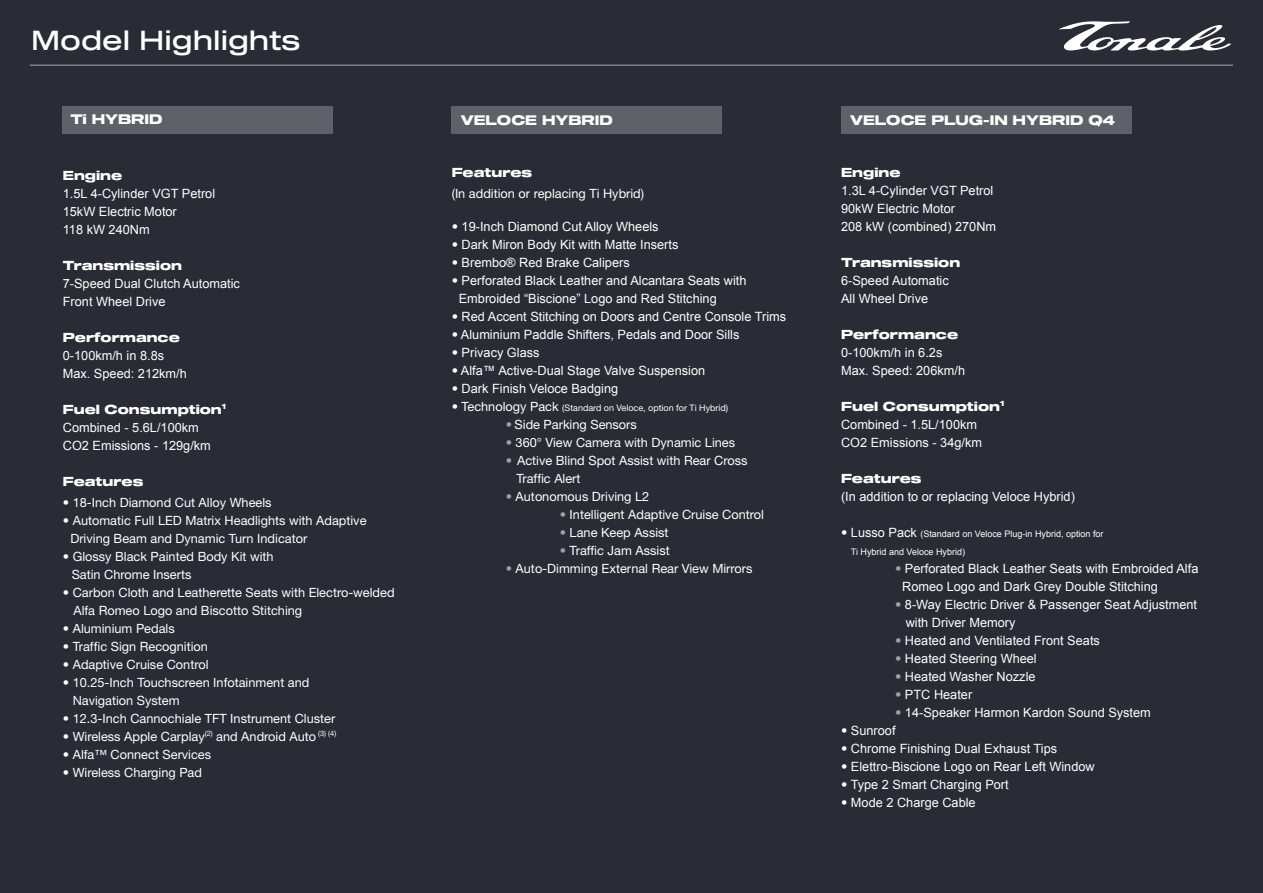
<style>
.page{position:relative;width:1263px;height:893px;background:#292b35}
.page>*{position:absolute;margin:0;border:0;box-sizing:border-box;transform-origin:0 0}
.t1{font:27px "Sequel 100 Black 45";color:#fff}
.t2{font:13.5px "Sequel 100 Black 75";color:#fff}
.t3{font:12.75px/18px "Arial";color:#fff}
.t4{font:12.75px/18px "Helvetica Neue LT Pro";color:#fff}
.t5{font:12.75px "Sequel 100 Black 75";color:#fff}
.t6{font:9px/18px "Arial";color:#fff}
.t7{font:9px "Helvetica Neue LT Pro";color:#fff}
.s1{font-family:"Helvetica Neue LT Pro"}
.s2{font-size:12.75px}
.s3{color:#9fa0a4}
.s4{font-family:"Helvetica Neue LT Pro";font-size:12.75px}
.s5{font-family:"Helvetica Neue LT Pro";color:#9fa0a4}
</style>
<div class="page">
<hr style="left:30px;top:65px;width:1203px;height:1px;background:#9b9ba0">
<div style="left:63px;top:106px;width:270px;height:28px;background:#5f6068"></div>
<div style="left:452px;top:106px;width:270px;height:28px;background:#5f6068"></div>
<div style="left:841px;top:106px;width:290px;height:28px;background:#5f6068"></div>
<svg style="left:1059px;top:21px;width:172px;height:30px"></svg>
<h1 class="t1" style="left:31px;top:21px;width:271px">Model Highlights</h1>
<p class="t2" style="left:70px;top:110px;width:94px">Ti HYBRID</p>
<p class="t2" style="left:461px;top:110px;width:154px">VELOCE HYBRID</p>
<p class="t2" style="left:850px;top:110px;width:266px">VELOCE PLUG-IN HYBRID Q4</p>
<p class="t5" style="left:63px;top:166px;width:61px">Engine</p>
<p class="t3" style="left:63px;top:184px;width:154px">1.5L 4-Cylinder VGT Petrol<br>15kW Electric Motor<br>118 kW 240Nm</p>
<p class="t5" style="left:63px;top:256px;width:121px">Transmission</p>
<p class="t3" style="left:63px;top:274px;width:179px">7-Speed Dual Clutch Automatic<br>Front Wheel Drive</p>
<p class="t5" style="left:63px;top:328px;width:119px">Performance</p>
<p class="t3" style="left:63px;top:346px;width:126px">0-100km/h in 8.8s<br>Max. Speed: 212km/h</p>
<p class="t5" style="left:63px;top:400px;width:165px">Fuel Consumption<sup>1</sup></p>
<p class="t3" style="left:63px;top:418px;width:150px">Combined - 5.6L/100km<br>CO2 Emissions - 129g/km</p>
<p class="t5" style="left:63px;top:472px;width:82px">Features</p>
<p class="t4" style="left:63px;top:493px;width:210px">• 18-Inch Diamond Cut Alloy Wheels</p>
<p class="t4" style="left:70px;top:511px;width:298px;text-indent:-8px">• Automatic Full LED Matrix Headlights with Adaptive<br>Driving Beam and Dynamic Turn Indicator</p>
<p class="t4" style="left:72px;top:547px;width:203px;text-indent:-9px">• Glossy Black Painted Body Kit with<br>Satin Chrome Inserts</p>
<p class="t4" style="left:73px;top:583px;width:323px;text-indent:-11px">• Carbon Cloth and Leatherette Seats with Electro-welded<br>Alfa Romeo Logo and Biscotto Stitching</p>
<p class="t4" style="left:63px;top:619px;width:113px">• Aluminium Pedals</p>
<p class="t4" style="left:63px;top:637px;width:147px">• Traffic Sign Recognition</p>
<p class="t4" style="left:63px;top:655px;width:147px">• Adaptive Cruise Control</p>
<p class="t4" style="left:73px;top:673px;width:238px;text-indent:-10px">• 10.25-Inch Touchscreen Infotainment and<br>Navigation System</p>
<p class="t4" style="left:63px;top:709px;width:274px">• 12.3-Inch Cannochiale TFT Instrument Cluster</p>
<p class="t4" style="left:63px;top:727px;width:275px">• Wireless Apple Carplay<sup>(2)</sup> and Android Auto <sup>(3)</sup> <sup>(4)</sup></p>
<p class="t4" style="left:63px;top:745px;width:150px">• Alfa™ Connect Services</p>
<p class="t4" style="left:63px;top:763px;width:141px">• Wireless Charging Pad</p>
<p class="t5" style="left:452px;top:163px;width:82px">Features</p>
<p class="t4" style="left:452px;top:184px;width:194px">(In addition or replacing Ti Hybrid)</p>
<p class="t3" style="left:452px;top:217px;width:208px"><span class="s1">•</span> 19-Inch Diamond Cut Alloy Wheels</p>
<p class="t3" style="left:452px;top:235px;width:228px"><span class="s1">•</span> Dark Miron Body Kit with Matte Inserts</p>
<p class="t3" style="left:452px;top:253px;width:180px"><span class="s1">•</span> Brembo® Red Brake Calipers</p>
<p class="t3" style="left:459px;top:271px;width:289px;text-indent:-7px"><span class="s1">•</span> Perforated Black Leather and Alcantara Seats with<br>Embroided “Biscione” Logo and Red Stitching</p>
<p class="t3" style="left:452px;top:307px;width:336px"><span class="s1">•</span> Red Accent Stitching on Doors and Centre Console Trims</p>
<p class="t3" style="left:452px;top:325px;width:289px"><span class="s1">•</span> Aluminium Paddle Shifters, Pedals and Door Sills</p>
<p class="t3" style="left:452px;top:343px;width:89px"><span class="s1">•</span> Privacy Glass</p>
<p class="t3" style="left:452px;top:361px;width:255px"><span class="s1">•</span> Alfa™ Active-Dual Stage Valve Suspension</p>
<p class="t3" style="left:452px;top:379px;width:168px"><span class="s1">•</span> Dark Finish Veloce Badging</p>
<p class="t7" style="left:452px;top:402px;width:278px"><span class="s2">• Technology Pack</span> (Standard on Veloce, option for Ti Hybrid)</p>
<p class="t4" style="left:506px;top:415px;width:133px"><span class="s3">•</span> Side Parking Sensors</p>
<p class="t4" style="left:506px;top:433px;width:231px"><span class="s3">•</span> 360° View Camera with Dynamic Lines</p>
<p class="t4" style="left:516px;top:451px;width:233px;text-indent:-11px"><span class="s3">•</span> Active Blind Spot Assist with Rear Cross<br>Traffic Alert</p>
<p class="t4" style="left:506px;top:487px;width:145px"><span class="s3">•</span> Autonomous Driving L2</p>
<p class="t4" style="left:560px;top:505px;width:206px"><span class="s3">•</span> Intelligent Adaptive Cruise Control</p>
<p class="t4" style="left:560px;top:523px;width:110px"><span class="s3">•</span> Lane Keep Assist</p>
<p class="t4" style="left:560px;top:541px;width:112px"><span class="s3">•</span> Traffic Jam Assist</p>
<p class="t4" style="left:506px;top:559px;width:248px"><span class="s3">•</span> Auto-Dimming External Rear View Mirrors</p>
<p class="t5" style="left:841px;top:163px;width:61px">Engine</p>
<p class="t3" style="left:841px;top:181px;width:157px">1.3L 4-Cylinder VGT Petrol<br>90kW Electric Motor<br>208 kW (combined) 270Nm</p>
<p class="t5" style="left:841px;top:253px;width:121px">Transmission</p>
<p class="t3" style="left:841px;top:271px;width:109px">6-Speed Automatic<br>All Wheel Drive</p>
<p class="t5" style="left:841px;top:325px;width:119px">Performance</p>
<p class="t3" style="left:841px;top:343px;width:126px">0-100km/h in 6.2s<br>Max. Speed: 206km/h</p>
<p class="t5" style="left:841px;top:397px;width:165px">Fuel Consumption<sup>1</sup></p>
<p class="t3" style="left:841px;top:415px;width:142px">Combined - 1.5L/100km<br>CO2 Emissions - 34g/km</p>
<p class="t5" style="left:841px;top:469px;width:82px">Features</p>
<p class="t3" style="left:841px;top:487px;width:235px">(In addition to or replacing Veloce Hybrid)</p>
<p class="t6" style="left:851px;top:525px;width:254px;text-indent:-10px"><span class="s4">•</span> <span class="s2">Lusso Pack</span> (Standard on Veloce Plug-in Hybrid, option for<br>Ti Hybrid and Veloce Hybrid)</p>
<p class="t3" style="left:902px;top:559px;width:298px;text-indent:-7px"><span class="s5">•</span> Perforated Black Leather Seats with Embroided Alfa<br>Romeo Logo and Dark Grey Double Stitching</p>
<p class="t3" style="left:906px;top:595px;width:293px;text-indent:-11px"><span class="s5">•</span> 8-Way Electric Driver &amp; Passenger Seat Adjustment with Driver Memory</p>
<p class="t3" style="left:895px;top:631px;width:206px"><span class="s5">•</span> Heated and Ventilated Front Seats</p>
<p class="t3" style="left:895px;top:649px;width:143px"><span class="s5">•</span> Heated Steering Wheel</p>
<p class="t3" style="left:895px;top:667px;width:142px"><span class="s5">•</span> Heated Washer Nozzle</p>
<p class="t3" style="left:895px;top:685px;width:79px"><span class="s5">•</span> PTC Heater</p>
<p class="t3" style="left:895px;top:703px;width:257px"><span class="s5">•</span> 14-Speaker Harmon Kardon Sound System</p>
<p class="t3" style="left:841px;top:721px;width:56px"><span class="s1">•</span> Sunroof</p>
<p class="t3" style="left:841px;top:739px;width:218px"><span class="s1">•</span> Chrome Finishing Dual Exhaust Tips</p>
<p class="t3" style="left:841px;top:757px;width:255px"><span class="s1">•</span> Elettro-Biscione Logo on Rear Left Window</p>
<p class="t3" style="left:841px;top:775px;width:169px"><span class="s1">•</span> Type 2 Smart Charging Port</p>
<p class="t3" style="left:841px;top:793px;width:136px"><span class="s1">•</span> Mode 2 Charge Cable</p>
</div>
